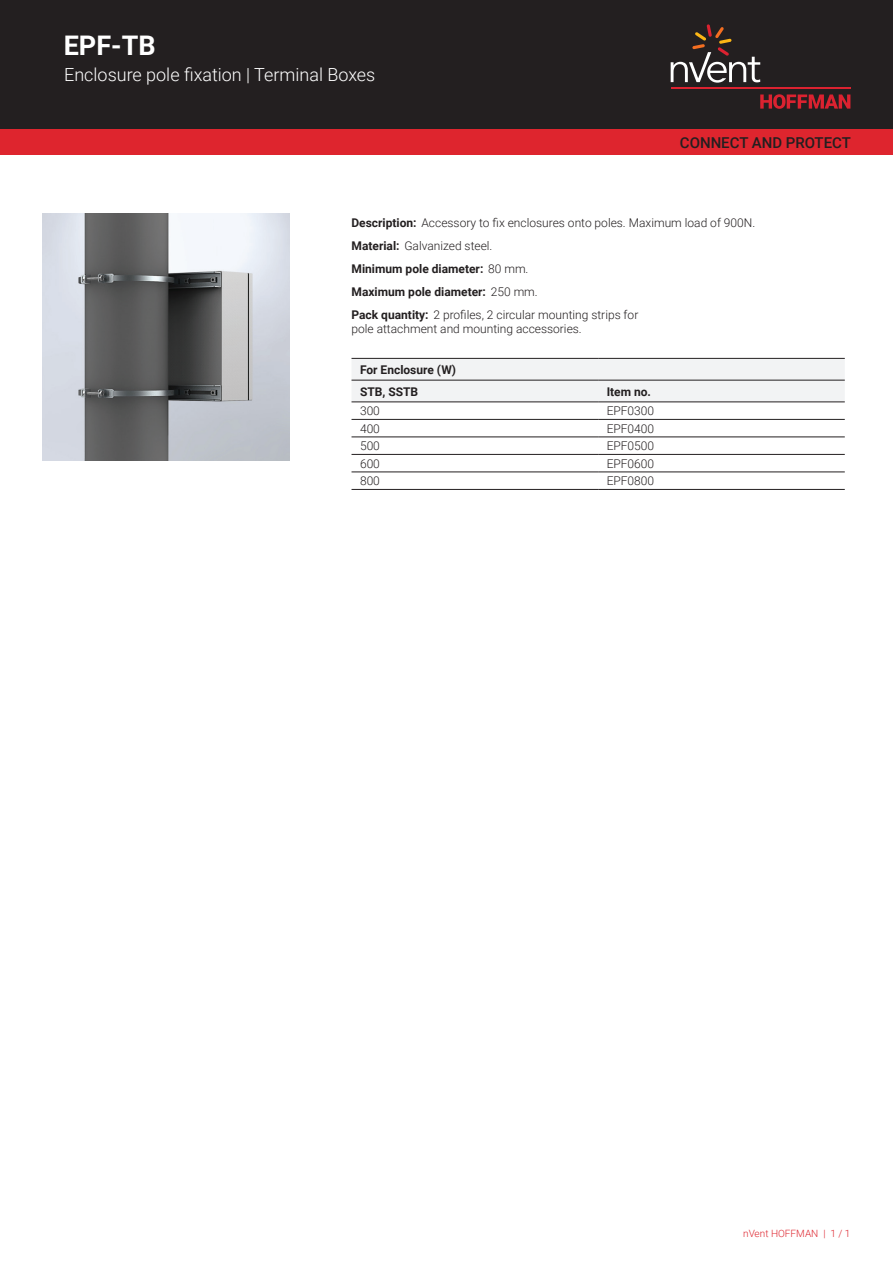
<style>
.page{position:relative;width:893px;height:1263px;background:#fff}
.page>*{position:absolute;margin:0;border:0;box-sizing:border-box;transform-origin:0 0}
.t1{font:700 27px "Roboto";color:#fff}
.t2{font:300 18px "Roboto";color:#fff}
.t3{font:500 15px "Roboto";color:#231f20}
.t4{font:300 12px/23px "Roboto";color:#231f20}
.t5{font:700 12px/21.8px "Roboto";color:#231f20}
.t6{font:300 10.05px "Roboto";color:#de252e}
.s1{font-weight:700}
</style>
<div class="page">
<div style="left:0;top:0;width:893px;height:129px;background:#231f20"></div>
<svg style="left:760px;top:94px;width:90px;height:15px"></svg>
<hr style="left:671px;top:88px;width:179px;height:1px;background:#db2230">
<svg style="left:671px;top:24px;width:89px;height:59px"></svg>
<div style="left:0;top:129px;width:893px;height:26px;background:#de252e"></div>
<div style="left:351px;top:359px;width:494px;height:43px;background:#f2f3f4"></div>
<hr style="left:351px;top:358px;width:247px;height:1px;background:#231f20">
<hr style="left:598px;top:358px;width:247px;height:1px;background:#231f20">
<hr style="left:351px;top:419px;width:247px;height:1px;background:#231f20">
<hr style="left:598px;top:419px;width:247px;height:1px;background:#231f20">
<hr style="left:351px;top:437px;width:247px;height:1px;background:#231f20">
<hr style="left:598px;top:437px;width:247px;height:1px;background:#231f20">
<hr style="left:351px;top:454px;width:247px;height:1px;background:#231f20">
<hr style="left:598px;top:454px;width:247px;height:1px;background:#231f20">
<hr style="left:351px;top:472px;width:247px;height:1px;background:#231f20">
<hr style="left:598px;top:472px;width:247px;height:1px;background:#231f20">
<hr style="left:351px;top:489px;width:247px;height:1px;background:#231f20">
<hr style="left:598px;top:489px;width:247px;height:1px;background:#231f20">
<hr style="left:351px;top:380px;width:247px;height:1px;background:#231f20">
<hr style="left:598px;top:380px;width:247px;height:1px;background:#231f20">
<hr style="left:351px;top:402px;width:247px;height:1px;background:#231f20">
<hr style="left:598px;top:402px;width:247px;height:1px;background:#231f20">
<img style="left:43px;top:213px;width:246px;height:247px">
<h1 class="t1" style="left:64px;top:27px;width:93px">EPF-TB</h1>
<h2 class="t2" style="left:64px;top:62px;width:313px">Enclosure pole fixation | Terminal Boxes</h2>
<p class="t3" style="left:680px;top:132px;width:173px">CONNECT AND PROTECT</p>
<p class="t4" style="left:351px;top:211px;width:405px"><span class="s1">Description:</span> Accessory to fix enclosures onto poles. Maximum load of 900N.<br><span class="s1">Material:</span> Galvanized steel.<br><span class="s1">Minimum pole diameter:</span> 80 mm.<br><span class="s1">Maximum pole diameter:</span> 250 mm.<br><span class="s1">Pack quantity:</span> 2 profiles, 2 circular mounting strips for</p>
<p class="t4" style="left:351px;top:317px;width:232px">pole attachment and mounting accessories.</p>
<p class="t5" style="left:360px;top:358px;width:98px">For Enclosure (W)<br>STB, SSTB</p>
<p class="t5" style="left:607px;top:380px;width:46px">Item no.</p>
<p class="t4" style="left:360px;top:399px;width:21px">300</p>
<p class="t4" style="left:607px;top:399px;width:49px">EPF0300</p>
<p class="t4" style="left:360px;top:416px;width:21px">400</p>
<p class="t4" style="left:607px;top:416px;width:49px">EPF0400</p>
<p class="t4" style="left:360px;top:434px;width:21px">500</p>
<p class="t4" style="left:607px;top:434px;width:49px">EPF0500</p>
<p class="t4" style="left:360px;top:451px;width:21px">600</p>
<p class="t4" style="left:607px;top:451px;width:49px">EPF0600</p>
<p class="t4" style="left:360px;top:469px;width:21px">800</p>
<p class="t4" style="left:607px;top:469px;width:49px">EPF0800</p>
<p class="t6" style="left:743px;top:1226px;width:109px">nVent HOFFMAN | 1 / 1</p>
</div>
